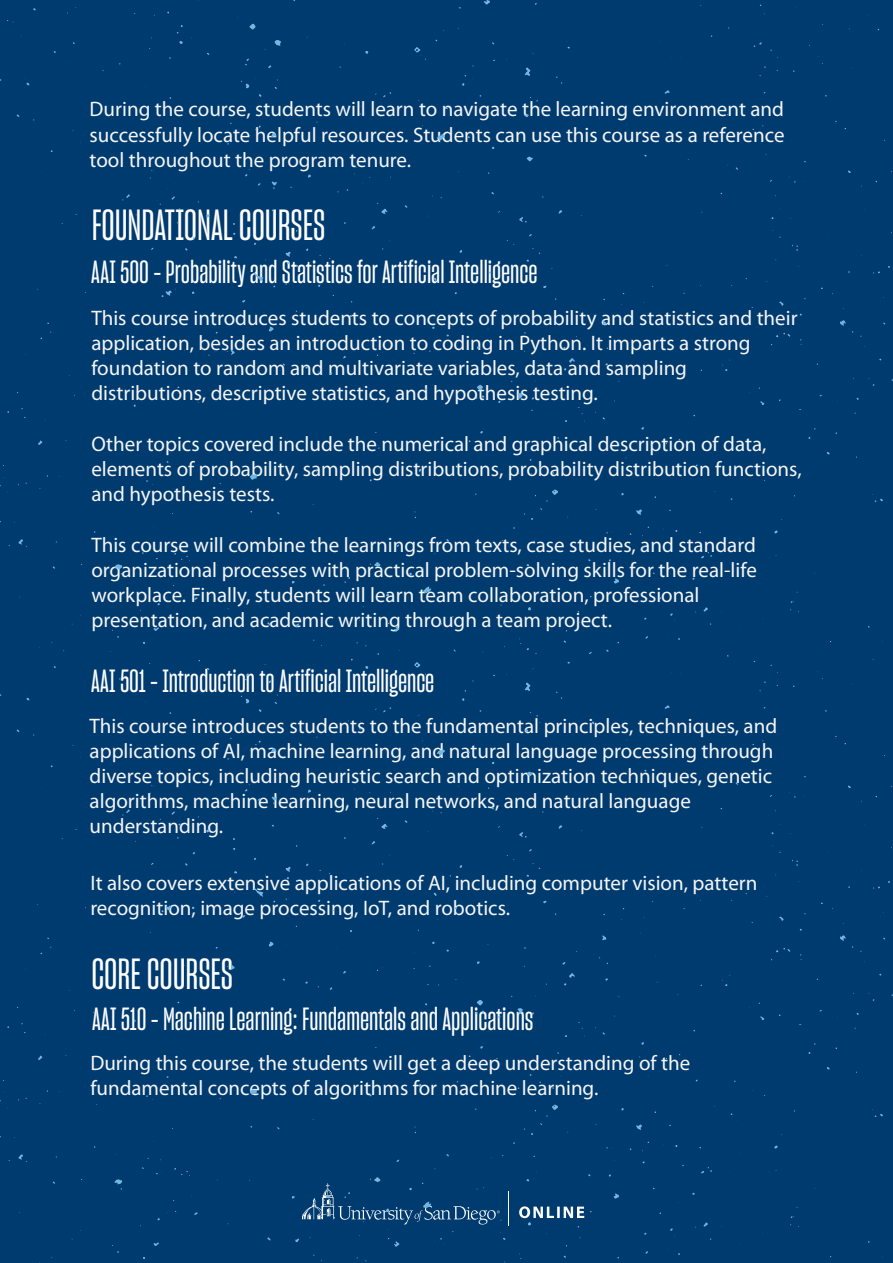
<style>
.page{position:relative;width:893px;height:1263px;background:#003b70}
.page>*{position:absolute;margin:0;border:0;box-sizing:border-box;transform-origin:0 0}
.t1{font:42.75px "Sharp Grotesk Medium 11";color:#fff}
.t2{font:31.5px "Sharp Grotesk Medium 11";color:#fff}
.t3{font:21px/25.2px "Myriad Pro";color:#f5f5f5}
</style>
<div class="page">
<svg style="left:453px;top:1206px;width:43px;height:18px"></svg>
<hr style="left:508px;top:1192px;width:1px;height:34px;background:#fff">
<svg style="left:250px;top:1089px;width:7px;height:6px"></svg>
<svg style="left:437px;top:749px;width:8px;height:7px"></svg>
<svg style="left:271px;top:748px;width:5px;height:4px"></svg>
<svg style="left:269px;top:941px;width:4px;height:5px"></svg>
<svg style="left:154px;top:1242px;width:5px;height:4px"></svg>
<svg style="left:295px;top:1238px;width:4px;height:4px"></svg>
<svg style="left:38px;top:1055px;width:4px;height:5px"></svg>
<svg style="left:285px;top:867px;width:13px;height:15px"></svg>
<svg style="left:241px;top:696px;width:8px;height:7px"></svg>
<svg style="left:115px;top:1179px;width:7px;height:10px"></svg>
<svg style="left:302px;top:1183px;width:49px;height:37px"></svg>
<svg style="left:272px;top:797px;width:5px;height:7px"></svg>
<svg style="left:18px;top:1154px;width:9px;height:8px"></svg>
<svg style="left:254px;top:887px;width:9px;height:10px"></svg>
<svg style="left:122px;top:809px;width:8px;height:6px"></svg>
<svg style="left:370px;top:1177px;width:10px;height:5px"></svg>
<svg style="left:377px;top:818px;width:10px;height:11px"></svg>
<svg style="left:162px;top:904px;width:14px;height:8px"></svg>
<svg style="left:227px;top:965px;width:8px;height:5px"></svg>
<svg style="left:351px;top:1201px;width:100px;height:46px"></svg>
<svg style="left:525px;top:683px;width:5px;height:8px"></svg>
<svg style="left:477px;top:1000px;width:6px;height:5px"></svg>
<svg style="left:517px;top:1008px;width:6px;height:6px"></svg>
<svg style="left:636px;top:1124px;width:6px;height:6px"></svg>
<svg style="left:527px;top:772px;width:6px;height:4px"></svg>
<svg style="left:614px;top:1193px;width:5px;height:6px"></svg>
<svg style="left:602px;top:935px;width:4px;height:5px"></svg>
<svg style="left:665px;top:705px;width:5px;height:4px"></svg>
<svg style="left:703px;top:1222px;width:5px;height:4px"></svg>
<svg style="left:779px;top:917px;width:5px;height:4px"></svg>
<svg style="left:564px;top:973px;width:11px;height:12px"></svg>
<svg style="left:519px;top:1206px;width:65px;height:19px"></svg>
<svg style="left:519px;top:832px;width:8px;height:5px"></svg>
<svg style="left:701px;top:1167px;width:11px;height:6px"></svg>
<svg style="left:872px;top:1109px;width:11px;height:8px"></svg>
<svg style="left:840px;top:935px;width:13px;height:13px"></svg>
<svg style="left:546px;top:1104px;width:12px;height:13px"></svg>
<svg style="left:776px;top:948px;width:14px;height:4px"></svg>
<svg style="left:414px;top:662px;width:12px;height:13px"></svg>
<svg style="left:250px;top:474px;width:7px;height:6px"></svg>
<svg style="left:437px;top:134px;width:8px;height:7px"></svg>
<svg style="left:274px;top:40px;width:7px;height:6px"></svg>
<svg style="left:249px;top:24px;width:7px;height:6px"></svg>
<svg style="left:271px;top:133px;width:5px;height:4px"></svg>
<svg style="left:269px;top:326px;width:4px;height:5px"></svg>
<svg style="left:154px;top:627px;width:5px;height:4px"></svg>
<svg style="left:295px;top:623px;width:4px;height:4px"></svg>
<svg style="left:38px;top:440px;width:4px;height:5px"></svg>
<svg style="left:285px;top:252px;width:13px;height:15px"></svg>
<svg style="left:241px;top:81px;width:8px;height:7px"></svg>
<svg style="left:115px;top:564px;width:7px;height:10px"></svg>
<svg style="left:388px;top:623px;width:11px;height:9px"></svg>
<svg style="left:272px;top:182px;width:5px;height:7px"></svg>
<svg style="left:18px;top:539px;width:9px;height:8px"></svg>
<svg style="left:254px;top:272px;width:9px;height:10px"></svg>
<svg style="left:122px;top:194px;width:8px;height:6px"></svg>
<svg style="left:370px;top:562px;width:10px;height:5px"></svg>
<svg style="left:377px;top:203px;width:10px;height:11px"></svg>
<svg style="left:162px;top:289px;width:14px;height:8px"></svg>
<svg style="left:227px;top:350px;width:8px;height:5px"></svg>
<svg style="left:423px;top:586px;width:8px;height:7px"></svg>
<svg style="left:525px;top:68px;width:5px;height:8px"></svg>
<svg style="left:477px;top:385px;width:6px;height:5px"></svg>
<svg style="left:517px;top:393px;width:6px;height:6px"></svg>
<svg style="left:636px;top:509px;width:6px;height:6px"></svg>
<svg style="left:527px;top:157px;width:6px;height:4px"></svg>
<svg style="left:484px;top:0;width:6px;height:5px"></svg>
<svg style="left:614px;top:578px;width:5px;height:6px"></svg>
<svg style="left:602px;top:320px;width:4px;height:5px"></svg>
<svg style="left:665px;top:90px;width:5px;height:4px"></svg>
<svg style="left:703px;top:607px;width:5px;height:4px"></svg>
<svg style="left:779px;top:302px;width:5px;height:4px"></svg>
<svg style="left:564px;top:358px;width:11px;height:12px"></svg>
<svg style="left:519px;top:217px;width:8px;height:5px"></svg>
<svg style="left:701px;top:552px;width:11px;height:6px"></svg>
<svg style="left:872px;top:494px;width:11px;height:8px"></svg>
<svg style="left:840px;top:320px;width:13px;height:13px"></svg>
<svg style="left:546px;top:489px;width:12px;height:13px"></svg>
<svg style="left:776px;top:333px;width:14px;height:4px"></svg>
<svg style="left:414px;top:47px;width:12px;height:13px"></svg>
<p class="t3" style="left:90px;top:96px;width:696px;text-align:justify">During the course, students will learn to navigate the learning environment and successfully locate helpful resources. Students can use this course as a reference tool throughout the program tenure.</p>
<h1 class="t1" style="left:92px;top:199px;width:235px">FOUNDATIONAL COURSES</h1>
<h2 class="t2" style="left:91px;top:252px;width:448px">AAI 500 - Probability and Statistics for Artificial Intelligence</h2>
<p class="t3" style="left:91px;top:305px;width:708px">This course introduces students to concepts of probability and statistics and their application, besides an introduction to coding in Python. It imparts a strong foundation to random and multivariate variables, data and sampling distributions, descriptive statistics, and hypothesis testing.</p>
<p class="t3" style="left:91px;top:431px;width:712px">Other topics covered include the numerical and graphical description of data, elements of probability, sampling distributions, probability distribution functions, and hypothesis tests.</p>
<p class="t3" style="left:91px;top:531px;width:667px">This course will combine the learnings from texts, case studies, and standard organizational processes with practical problem-solving skills for the real-life workplace. Finally, students will learn team collaboration, professional presentation, and academic writing through a team project.</p>
<h2 class="t2" style="left:91px;top:661px;width:345px">AAI 501 - Introduction to Artificial Intelligence</h2>
<p class="t3" style="left:90px;top:713px;width:689px">This course introduces students to the fundamental principles, techniques, and applications of AI, machine learning, and natural language processing through diverse topics, including heuristic search and optimization techniques, genetic algorithms, machine learning, neural networks, and natural language understanding.</p>
<p class="t3" style="left:90px;top:870px;width:669px">It also covers extensive applications of AI, including computer vision, pattern recognition, image processing, IoT, and robotics.</p>
<h1 class="t1" style="left:92px;top:947px;width:143px">CORE COURSES</h1>
<h2 class="t2" style="left:92px;top:999px;width:443px">AAI 510 - Machine Learning: Fundamentals and Applications</h2>
<p class="t3" style="left:90px;top:1050px;width:601px">During this course, the students will get a deep understanding of the fundamental concepts of algorithms for machine learning.</p>
</div>
